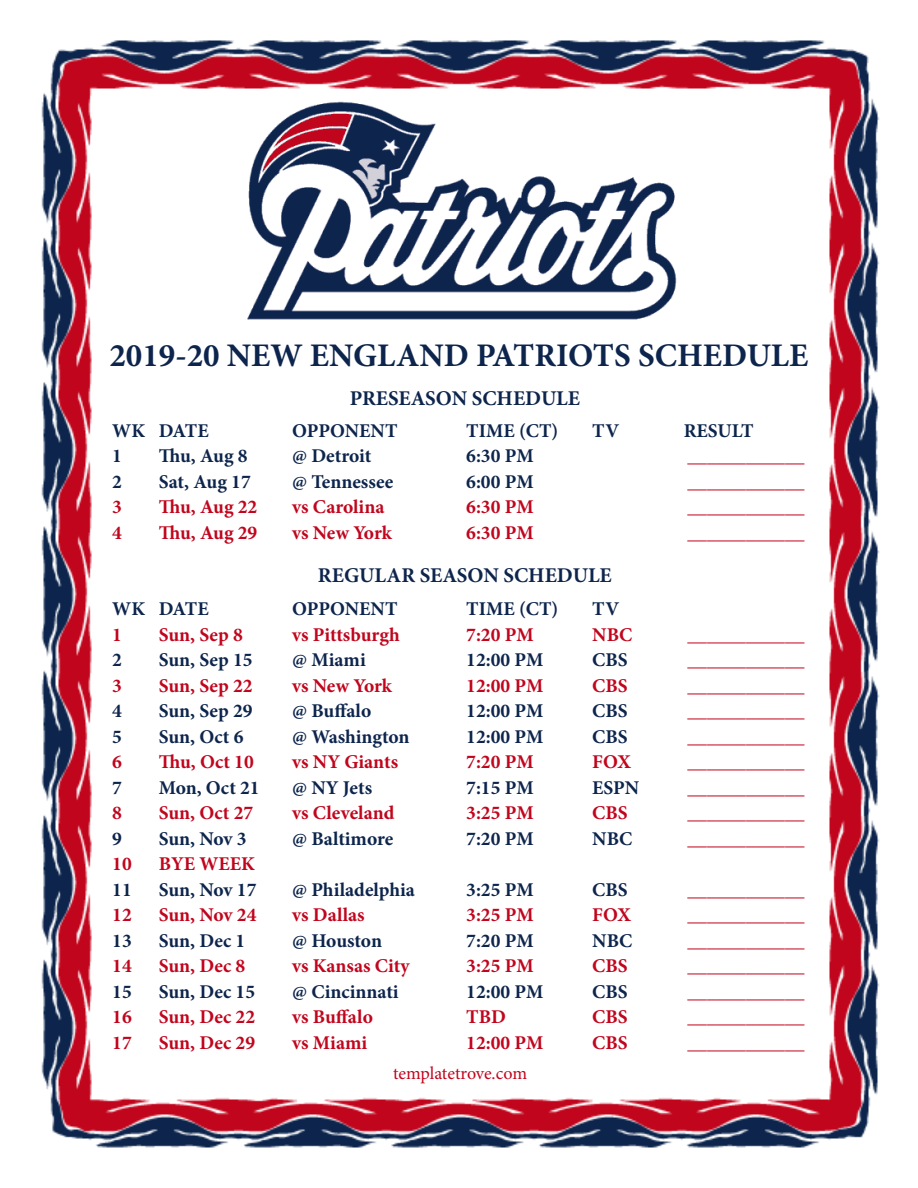
<style>
.page{position:relative;width:918px;height:1188px;background:#fff}
.page>*{position:absolute;margin:0;border:0;box-sizing:border-box;transform-origin:0 0}
.t1{font:700 33px "Minion Pro";color:#0d254c}
.t2{font:700 21px "Minion Pro";color:#0d254c}
.t3{font:700 19.5px "Minion Pro";color:#c1051d}
.t4{font:700 19.5px "Minion Pro";color:#0d254c}
.t5{font:18px "Minion Pro";letter-spacing:-.005em;color:#c1051d}
</style>
<div class="page">
<img style="left:41px;top:40px;width:839px;height:1108px">
<img style="left:235px;top:96px;width:447px;height:231px">
<h1 class="t1" style="left:109px;top:332px;width:700px">2019-20 NEW ENGLAND PATRIOTS SCHEDULE</h1>
<p class="t2" style="left:350px;top:384px;width:232px">PRESEASON SCHEDULE</p>
<p class="t4" style="left:112px;top:417px;width:98px">WK DATE</p>
<p class="t4" style="left:292px;top:417px;width:107px">OPPONENT</p>
<p class="t4" style="left:466px;top:417px;width:94px">TIME (CT)</p>
<p class="t4" style="left:592px;top:417px;width:28px">TV</p>
<p class="t4" style="left:684px;top:417px;width:71px">RESULT</p>
<p class="t4" style="left:112px;top:442px;width:11px">1</p>
<p class="t4" style="left:159px;top:442px;width:90px">Thu, Aug 8</p>
<p class="t4" style="left:292px;top:442px;width:81px">@ Detroit</p>
<p class="t4" style="left:466px;top:442px;width:69px">6:30 PM</p>
<p class="t3" style="left:688px;top:442px;width:118px">____________</p>
<p class="t4" style="left:112px;top:468px;width:11px">2</p>
<p class="t4" style="left:159px;top:468px;width:94px">Sat, Aug 17</p>
<p class="t4" style="left:292px;top:468px;width:103px">@ Tennessee</p>
<p class="t4" style="left:466px;top:468px;width:69px">6:00 PM</p>
<p class="t3" style="left:688px;top:468px;width:118px">____________</p>
<p class="t3" style="left:112px;top:493px;width:11px">3</p>
<p class="t3" style="left:159px;top:493px;width:100px">Thu, Aug 22</p>
<p class="t3" style="left:292px;top:493px;width:94px">vs Carolina</p>
<p class="t3" style="left:466px;top:493px;width:69px">6:30 PM</p>
<p class="t3" style="left:688px;top:493px;width:118px">____________</p>
<p class="t3" style="left:112px;top:519px;width:11px">4</p>
<p class="t3" style="left:159px;top:519px;width:100px">Thu, Aug 29</p>
<p class="t3" style="left:292px;top:519px;width:101px">vs New York</p>
<p class="t3" style="left:466px;top:519px;width:69px">6:30 PM</p>
<p class="t3" style="left:688px;top:519px;width:118px">____________</p>
<p class="t2" style="left:318px;top:561px;width:295px">REGULAR SEASON SCHEDULE</p>
<p class="t4" style="left:112px;top:595px;width:98px">WK DATE</p>
<p class="t4" style="left:292px;top:595px;width:107px">OPPONENT</p>
<p class="t4" style="left:466px;top:595px;width:94px">TIME (CT)</p>
<p class="t4" style="left:592px;top:595px;width:28px">TV</p>
<p class="t3" style="left:112px;top:621px;width:11px">1</p>
<p class="t3" style="left:159px;top:621px;width:86px">Sun, Sep 8</p>
<p class="t3" style="left:292px;top:621px;width:109px">vs Pittsburgh</p>
<p class="t3" style="left:466px;top:621px;width:69px">7:20 PM</p>
<p class="t3" style="left:592px;top:621px;width:42px">NBC</p>
<p class="t3" style="left:688px;top:621px;width:118px">____________</p>
<p class="t4" style="left:112px;top:646px;width:11px">2</p>
<p class="t4" style="left:159px;top:646px;width:95px">Sun, Sep 15</p>
<p class="t4" style="left:292px;top:646px;width:75px">@ Miami</p>
<p class="t4" style="left:466px;top:646px;width:79px">12:00 PM</p>
<p class="t4" style="left:592px;top:646px;width:37px">CBS</p>
<p class="t3" style="left:688px;top:646px;width:118px">____________</p>
<p class="t3" style="left:112px;top:672px;width:11px">3</p>
<p class="t3" style="left:159px;top:672px;width:95px">Sun, Sep 22</p>
<p class="t3" style="left:292px;top:672px;width:101px">vs New York</p>
<p class="t3" style="left:466px;top:672px;width:79px">12:00 PM</p>
<p class="t3" style="left:592px;top:672px;width:37px">CBS</p>
<p class="t3" style="left:688px;top:672px;width:118px">____________</p>
<p class="t4" style="left:112px;top:697px;width:11px">4</p>
<p class="t4" style="left:159px;top:697px;width:95px">Sun, Sep 29</p>
<p class="t4" style="left:292px;top:697px;width:81px">@ Buffalo</p>
<p class="t4" style="left:466px;top:697px;width:79px">12:00 PM</p>
<p class="t4" style="left:592px;top:697px;width:37px">CBS</p>
<p class="t3" style="left:688px;top:697px;width:118px">____________</p>
<p class="t4" style="left:112px;top:723px;width:11px">5</p>
<p class="t4" style="left:159px;top:723px;width:86px">Sun, Oct 6</p>
<p class="t4" style="left:292px;top:723px;width:119px">@ Washington</p>
<p class="t4" style="left:466px;top:723px;width:79px">12:00 PM</p>
<p class="t4" style="left:592px;top:723px;width:37px">CBS</p>
<p class="t3" style="left:688px;top:723px;width:118px">____________</p>
<p class="t3" style="left:112px;top:748px;width:11px">6</p>
<p class="t3" style="left:159px;top:748px;width:97px">Thu, Oct 10</p>
<p class="t3" style="left:292px;top:748px;width:107px">vs NY Giants</p>
<p class="t3" style="left:466px;top:748px;width:69px">7:20 PM</p>
<p class="t3" style="left:592px;top:748px;width:40px">FOX</p>
<p class="t3" style="left:688px;top:748px;width:118px">____________</p>
<p class="t4" style="left:112px;top:774px;width:11px">7</p>
<p class="t4" style="left:159px;top:774px;width:102px">Mon, Oct 21</p>
<p class="t4" style="left:292px;top:774px;width:81px">@ NY Jets</p>
<p class="t4" style="left:466px;top:774px;width:69px">7:15 PM</p>
<p class="t4" style="left:592px;top:774px;width:48px">ESPN</p>
<p class="t3" style="left:688px;top:774px;width:118px">____________</p>
<p class="t3" style="left:112px;top:799px;width:11px">8</p>
<p class="t3" style="left:159px;top:799px;width:96px">Sun, Oct 27</p>
<p class="t3" style="left:292px;top:799px;width:104px">vs Cleveland</p>
<p class="t3" style="left:466px;top:799px;width:69px">3:25 PM</p>
<p class="t3" style="left:592px;top:799px;width:37px">CBS</p>
<p class="t3" style="left:688px;top:799px;width:118px">____________</p>
<p class="t4" style="left:112px;top:825px;width:11px">9</p>
<p class="t4" style="left:159px;top:825px;width:89px">Sun, Nov 3</p>
<p class="t4" style="left:292px;top:825px;width:103px">@ Baltimore</p>
<p class="t4" style="left:466px;top:825px;width:69px">7:20 PM</p>
<p class="t4" style="left:592px;top:825px;width:42px">NBC</p>
<p class="t3" style="left:688px;top:825px;width:118px">____________</p>
<p class="t3" style="left:112px;top:850px;width:21px">10</p>
<p class="t3" style="left:159px;top:850px;width:98px">BYE WEEK</p>
<p class="t4" style="left:112px;top:876px;width:21px">11</p>
<p class="t4" style="left:159px;top:876px;width:99px">Sun, Nov 17</p>
<p class="t4" style="left:292px;top:876px;width:124px">@ Philadelphia</p>
<p class="t4" style="left:466px;top:876px;width:69px">3:25 PM</p>
<p class="t4" style="left:592px;top:876px;width:37px">CBS</p>
<p class="t3" style="left:688px;top:876px;width:118px">____________</p>
<p class="t3" style="left:112px;top:901px;width:21px">12</p>
<p class="t3" style="left:159px;top:901px;width:99px">Sun, Nov 24</p>
<p class="t3" style="left:292px;top:901px;width:74px">vs Dallas</p>
<p class="t3" style="left:466px;top:901px;width:69px">3:25 PM</p>
<p class="t3" style="left:592px;top:901px;width:40px">FOX</p>
<p class="t3" style="left:688px;top:901px;width:118px">____________</p>
<p class="t4" style="left:112px;top:927px;width:21px">13</p>
<p class="t4" style="left:159px;top:927px;width:88px">Sun, Dec 1</p>
<p class="t4" style="left:292px;top:927px;width:91px">@ Houston</p>
<p class="t4" style="left:466px;top:927px;width:69px">7:20 PM</p>
<p class="t4" style="left:592px;top:927px;width:42px">NBC</p>
<p class="t3" style="left:688px;top:927px;width:118px">____________</p>
<p class="t3" style="left:112px;top:952px;width:21px">14</p>
<p class="t3" style="left:159px;top:952px;width:88px">Sun, Dec 8</p>
<p class="t3" style="left:292px;top:952px;width:119px">vs Kansas City</p>
<p class="t3" style="left:466px;top:952px;width:69px">3:25 PM</p>
<p class="t3" style="left:592px;top:952px;width:37px">CBS</p>
<p class="t3" style="left:688px;top:952px;width:118px">____________</p>
<p class="t4" style="left:112px;top:978px;width:21px">15</p>
<p class="t4" style="left:159px;top:978px;width:98px">Sun, Dec 15</p>
<p class="t4" style="left:292px;top:978px;width:108px">@ Cincinnati</p>
<p class="t4" style="left:466px;top:978px;width:79px">12:00 PM</p>
<p class="t4" style="left:592px;top:978px;width:37px">CBS</p>
<p class="t3" style="left:688px;top:978px;width:118px">____________</p>
<p class="t3" style="left:112px;top:1003px;width:21px">16</p>
<p class="t3" style="left:159px;top:1003px;width:98px">Sun, Dec 22</p>
<p class="t3" style="left:292px;top:1003px;width:82px">vs Buffalo</p>
<p class="t3" style="left:466px;top:1003px;width:41px">TBD</p>
<p class="t3" style="left:592px;top:1003px;width:37px">CBS</p>
<p class="t3" style="left:688px;top:1003px;width:118px">____________</p>
<p class="t3" style="left:112px;top:1029px;width:21px">17</p>
<p class="t3" style="left:159px;top:1029px;width:98px">Sun, Dec 29</p>
<p class="t3" style="left:292px;top:1029px;width:77px">vs Miami</p>
<p class="t3" style="left:466px;top:1029px;width:79px">12:00 PM</p>
<p class="t3" style="left:592px;top:1029px;width:37px">CBS</p>
<p class="t3" style="left:688px;top:1029px;width:118px">____________</p>
<p class="t5" style="left:393px;top:1061px;width:136px">templatetrove.com</p>
</div>
